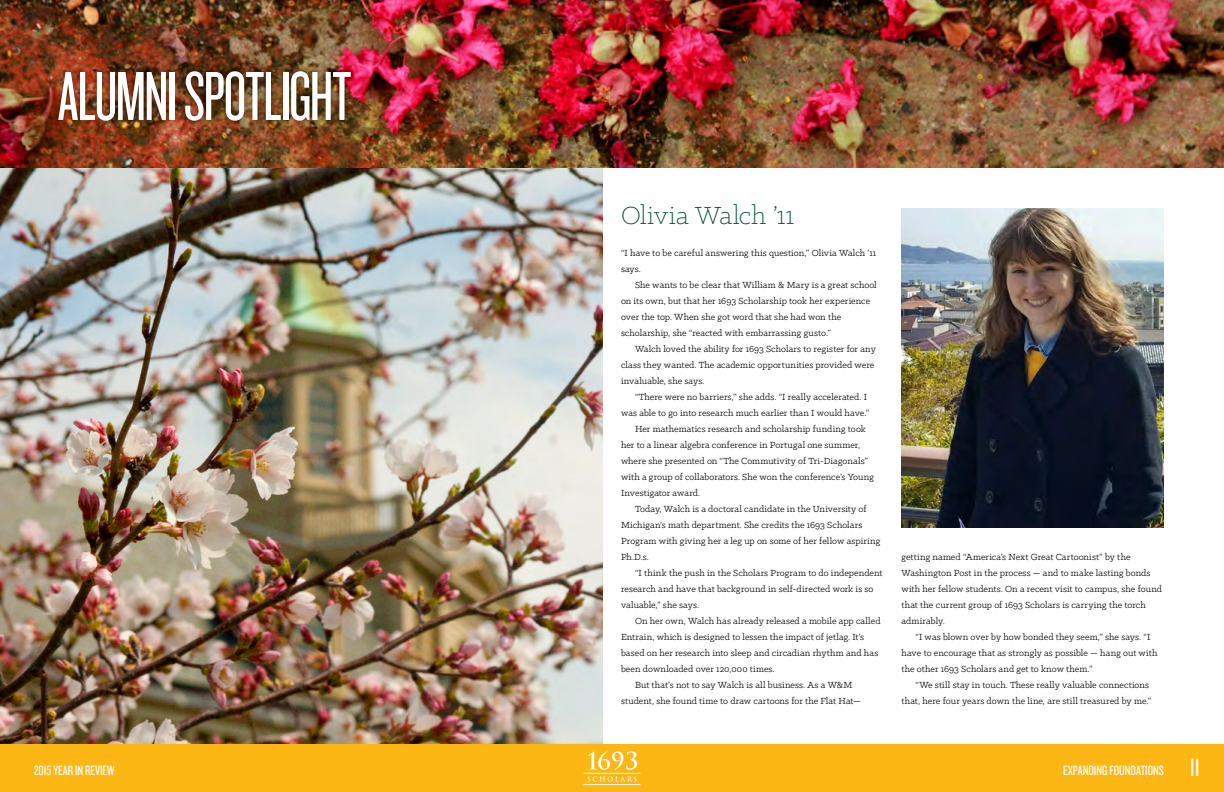
<style>
.page{position:relative;width:1224px;height:792px;background:#fff}
.page>*{position:absolute;margin:0;border:0;box-sizing:border-box;transform-origin:0 0}
.t1{font:72px "Knockout HTF27 Junior Bantamwt";letter-spacing:-.02em;color:#fff}
.t2{font:300 28px "Klinic Slab";letter-spacing:.005em;color:#004e38}
.t3{font:26px "Knockout HTF28 Junior Featherwt";color:#fff}
.t4{font:14px "Knockout HTF28 Junior Featherwt";color:#fff}
.t5{font:10px/16px "Klinic Slab";letter-spacing:.005em;color:#000}
</style>
<div class="page">
<div style="left:0;top:744px;width:1224px;height:48px;background:#fdb714"></div>
<hr style="left:584px;top:773px;width:56px;height:1px;background:#fff">
<hr style="left:584px;top:784px;width:56px;height:1px;background:#fff">
<svg style="left:588px;top:751px;width:49px;height:19px"></svg>
<svg style="left:587px;top:776px;width:50px;height:6px"></svg>
<img style="left:0;top:168px;width:603px;height:575px">
<img style="left:0;top:0;width:1224px;height:168px">
<div style="left:53px;top:66px;width:303px;height:60px;background:#000;opacity:.5"></div>
<img style="left:902px;top:208px;width:262px;height:320px">
<h1 class="t1" style="left:58px;top:61px;width:295px">ALUMNI SPOTLIGHT</h1>
<h2 class="t2" style="left:621px;top:198px;width:175px">Olivia Walch ’11</h2>
<p class="t5" style="left:621px;top:245px;width:257px">“I have to be careful answering this question,” Olivia Walch ’11 says.</p>
<p class="t5" style="left:621px;top:277px;width:257px;text-indent:14px">She wants to be clear that William &amp; Mary is a great school on its own, but that her 1693 Scholarship took her experience over the top. When she got word that she had won the scholarship, she “reacted with embarrassing gusto.”</p>
<p class="t5" style="left:621px;top:341px;width:256px;text-indent:14px">Walch loved the ability for 1693 Scholars to register for any class they wanted. The academic opportunities provided were invaluable, she says.</p>
<p class="t5" style="left:635px;top:389px;width:234px">“There were no barriers,” she adds. “I really accelerated. I</p>
<p class="t5" style="left:621px;top:405px;width:250px">was able to go into research much earlier than I would have.”</p>
<p class="t5" style="left:635px;top:421px;width:232px">Her mathematics research and scholarship funding took</p>
<p class="t5" style="left:621px;top:437px;width:241px">her to a linear algebra conference in Portugal one summer,</p>
<p class="t5" style="left:621px;top:453px;width:249px">where she presented on “The Commutivity of Tri-Diagonals”</p>
<p class="t5" style="left:621px;top:469px;width:255px">with a group of collaborators. She won the conference’s Young</p>
<p class="t5" style="left:621px;top:485px;width:81px">Investigator award.</p>
<p class="t5" style="left:635px;top:501px;width:233px">Today, Walch is a doctoral candidate in the University of</p>
<p class="t5" style="left:621px;top:517px;width:243px">Michigan’s math department. She credits the 1693 Scholars</p>
<p class="t5" style="left:621px;top:533px;width:261px">Program with giving her a leg up on some of her fellow aspiring</p>
<p class="t5" style="left:621px;top:549px;width:29px">Ph.D.s.</p>
<p class="t5" style="left:635px;top:565px;width:249px">“I think the push in the Scholars Program to do independent</p>
<p class="t5" style="left:621px;top:581px;width:254px">research and have that background in self-directed work is so</p>
<p class="t5" style="left:621px;top:597px;width:80px">valuable,” she says.</p>
<p class="t5" style="left:635px;top:613px;width:247px">On her own, Walch has already released a mobile app called</p>
<p class="t5" style="left:621px;top:629px;width:245px">Entrain, which is designed to lessen the impact of jetlag. It’s</p>
<p class="t5" style="left:621px;top:645px;width:259px">based on her research into sleep and circadian rhythm and has</p>
<p class="t5" style="left:621px;top:661px;width:155px">been downloaded over 120,000 times.</p>
<p class="t5" style="left:635px;top:677px;width:219px">But that’s not to say Walch is all business. As a W&amp;M</p>
<p class="t5" style="left:621px;top:693px;width:242px">student, she found time to draw cartoons for the Flat Hat—</p>
<p class="t5" style="left:902px;top:549px;width:262px">getting named “America’s Next Great Cartoonist” by the Washington Post in the process — and to make lasting bonds with her fellow students. On a recent visit to campus, she found that the current group of 1693 Scholars is carrying the torch admirably.</p>
<p class="t5" style="left:902px;top:629px;width:257px;text-indent:14px">“I was blown over by how bonded they seem,” she says. “I have to encourage that as strongly as possible — hang out with the other 1693 Scholars and get to know them.”</p>
<p class="t5" style="left:902px;top:677px;width:251px;text-align:right">“We still stay in touch. These really valuable connections that, here four years down the line, are still treasured by me.”</p>
<h3 class="t4" style="left:34px;top:764px;width:82px">2015 YEAR IN REVIEW</h3>
<h3 class="t4" style="left:1063px;top:764px;width:102px">EXPANDING FOUNDATIONS</h3>
<h3 class="t3" style="left:1190px;top:755px;width:12px">11</h3>
</div>
